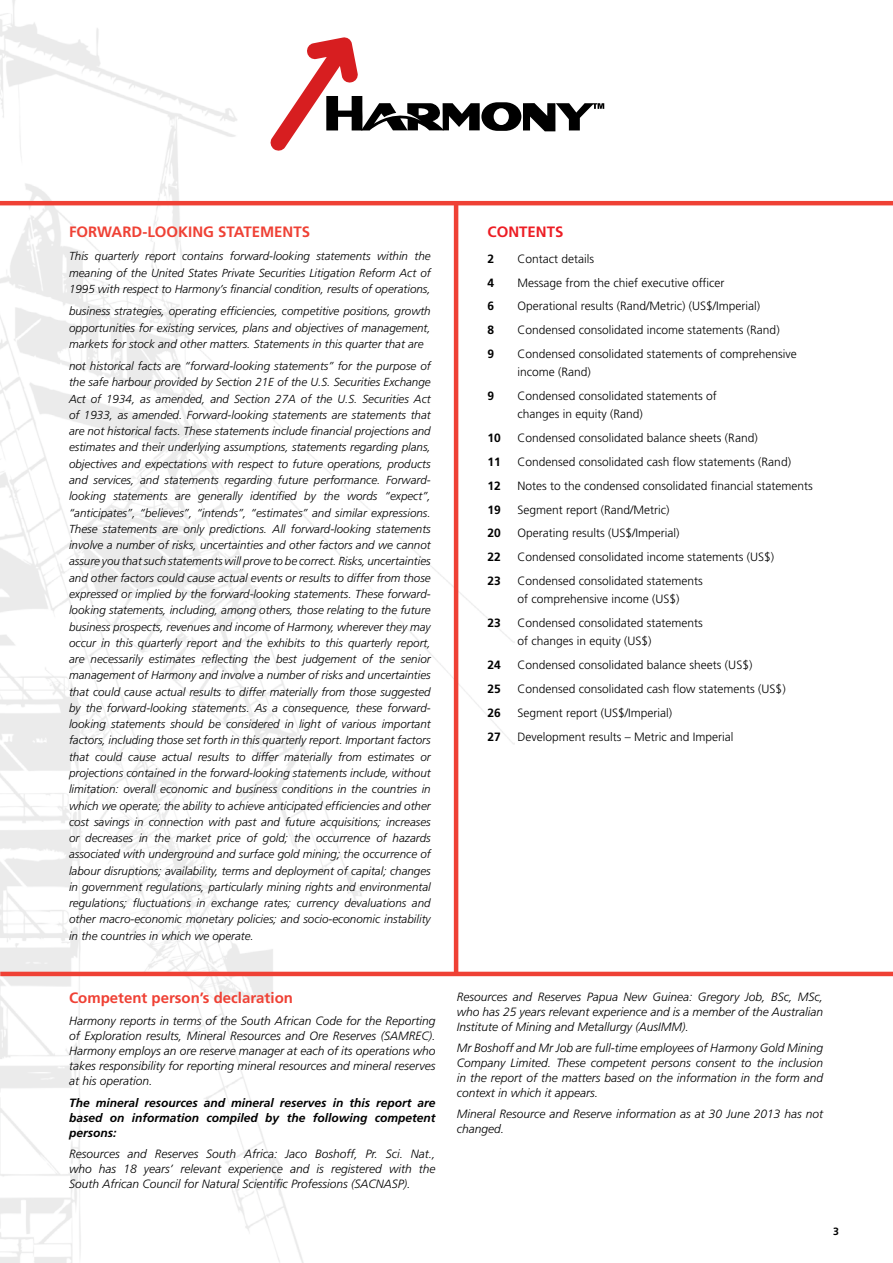
<style>
.page{position:relative;width:893px;height:1263px;background:#fff}
.page>*{position:absolute;margin:0;border:0;box-sizing:border-box;transform-origin:0 0}
.t1{font:700 15px "Frutiger LT Std";color:#ef4135}
.t2{font:700 15px "Frutiger LT Std";color:#ed1d24}
.t3{font:italic 300 12px/15px "Frutiger LT Std";color:#000;text-align:justify}
.t4{font:300 12px/18px "Frutiger LT Std";color:#000}
.t5{font:italic 700 12px/15px "Frutiger LT Std";color:#000;text-align:justify}
.t6{font:700 12px "Frutiger LT Std";color:#000}
.t7{font:italic 300 11.7px/16.4px "Frutiger LT Std";color:#000;text-align:justify}
.t8{font:700 10.5px "Frutiger LT Std";color:#000}
</style>
<div class="page">
<img style="left:0;top:0;width:515px;height:1263px">
<hr style="left:0;top:201px;width:893px;height:4px;background:#ef4135">
<hr style="left:454px;top:204px;width:4px;height:771px;background:#ef4135">
<svg style="left:269px;top:37px;width:335px;height:115px"></svg>
<hr style="left:0;top:972px;width:893px;height:4px;background:#ef4135">
<p class="t1" style="left:69px;top:223px;width:242px">FORWARD-LOOKING STATEMENTS</p>
<p class="t7" style="left:69px;top:248px;width:363px">This quarterly report contains forward-looking statements within the meaning of the United States Private Securities Litigation Reform Act of 1995 with respect to Harmony’s financial condition, results of operations,</p>
<p class="t7" style="left:69px;top:303px;width:363px">business strategies, operating efficiencies, competitive positions, growth opportunities for existing services, plans and objectives of management, markets for stock and other matters. Statements in this quarter that are</p>
<p class="t7" style="left:69px;top:358px;width:363px">not historical facts are “forward-looking statements” for the purpose of the safe harbour provided by Section 21E of the U.S. Securities Exchange Act of 1934, as amended, and Section 27A of the U.S. Securities Act of 1933, as amended. Forward-looking statements are statements that are not historical facts. These statements include financial projections and estimates and their underlying assumptions, statements regarding plans, objectives and expectations with respect to future operations, products and services, and statements regarding future performance. Forward&shy;looking statements are generally identified by the words “expect”, “anticipates”, “believes”, “intends”, “estimates” and similar expressions.<br>These statements are only predictions. All forward-looking statements involve a number of risks, uncertainties and other factors and we cannot assure you that such statements will prove to be correct. Risks, uncertainties and other factors could cause actual events or results to differ from those expressed or implied by the forward-looking statements. These forward&shy;looking statements, including, among others, those relating to the future business prospects, revenues and income of Harmony, wherever they may occur in this quarterly report and the exhibits to this quarterly report, are necessarily estimates reflecting the best judgement of the senior management of Harmony and involve a number of risks and uncertainties that could cause actual results to differ materially from those suggested by the forward-looking statements. As a consequence, these forward&shy;looking statements should be considered in light of various important factors, including those set forth in this quarterly report. Important factors that could cause actual results to differ materially from estimates or projections contained in the forward-looking statements include, without limitation: overall economic and business conditions in the countries in which we operate; the ability to achieve anticipated efficiencies and other cost savings in connection with past and future acquisitions; increases or decreases in the market price of gold; the occurrence of hazards associated with underground and surface gold mining; the occurrence of labour disruptions; availability, terms and deployment of capital; changes in government regulations, particularly mining rights and environmental regulations; fluctuations in exchange rates; currency devaluations and other macro-economic monetary policies; and socio-economic instability in the countries in which we operate.</p>
<p class="t1" style="left:69px;top:989px;width:225px">Competent person’s declaration</p>
<p class="t3" style="left:69px;top:1014px;width:368px">Harmony reports in terms of the South African Code for the Reporting of Exploration results, Mineral Resources and Ore Reserves (SAMREC).<br>Harmony employs an ore reserve manager at each of its operations who takes responsibility for reporting mineral resources and mineral reserves at his operation.</p>
<p class="t5" style="left:69px;top:1095px;width:368px">The mineral resources and mineral reserves in this report are based on information compiled by the following competent persons:</p>
<p class="t3" style="left:69px;top:1146px;width:368px">Resources and Reserves South Africa: Jaco Boshoff, Pr. Sci. Nat., who has 18 years’ relevant experience and is registered with the South African Council for Natural Scientific Professions (SACNASP).</p>
<p class="t2" style="left:487px;top:223px;width:77px">CONTENTS</p>
<p class="t6" style="left:487px;top:251px;width:8px">2</p>
<p class="t4" style="left:518px;top:250px;width:78px">Contact details</p>
<p class="t6" style="left:487px;top:275px;width:8px">4</p>
<p class="t4" style="left:518px;top:274px;width:208px">Message from the chief executive officer</p>
<p class="t6" style="left:487px;top:299px;width:8px">6</p>
<p class="t4" style="left:518px;top:297px;width:244px">Operational results (Rand/Metric) (US$/Imperial)</p>
<p class="t6" style="left:487px;top:323px;width:8px">8</p>
<p class="t4" style="left:518px;top:321px;width:264px">Condensed consolidated income statements (Rand)</p>
<p class="t6" style="left:487px;top:347px;width:8px">9</p>
<p class="t4" style="left:518px;top:345px;width:281px">Condensed consolidated statements of comprehensive income (Rand)</p>
<p class="t6" style="left:487px;top:389px;width:8px">9</p>
<p class="t4" style="left:518px;top:387px;width:201px">Condensed consolidated statements of changes in equity (Rand)</p>
<p class="t6" style="left:487px;top:431px;width:15px">10</p>
<p class="t4" style="left:518px;top:429px;width:242px">Condensed consolidated balance sheets (Rand)</p>
<p class="t6" style="left:487px;top:455px;width:15px">11</p>
<p class="t4" style="left:518px;top:453px;width:275px">Condensed consolidated cash flow statements (Rand)</p>
<p class="t6" style="left:487px;top:478px;width:15px">12</p>
<p class="t4" style="left:518px;top:477px;width:297px">Notes to the condensed consolidated financial statements</p>
<p class="t6" style="left:487px;top:502px;width:15px">19</p>
<p class="t4" style="left:518px;top:501px;width:153px">Segment report (Rand/Metric)</p>
<p class="t6" style="left:487px;top:526px;width:15px">20</p>
<p class="t4" style="left:518px;top:524px;width:163px">Operating results (US$/Imperial)</p>
<p class="t6" style="left:487px;top:550px;width:15px">22</p>
<p class="t4" style="left:518px;top:548px;width:258px">Condensed consolidated income statements (US$)</p>
<p class="t6" style="left:487px;top:574px;width:15px">23</p>
<p class="t4" style="left:518px;top:572px;width:187px">Condensed consolidated statements of comprehensive income (US$)</p>
<p class="t6" style="left:487px;top:616px;width:15px">23</p>
<p class="t4" style="left:518px;top:614px;width:187px">Condensed consolidated statements of changes in equity (US$)</p>
<p class="t6" style="left:487px;top:658px;width:15px">24</p>
<p class="t4" style="left:518px;top:656px;width:236px">Condensed consolidated balance sheets (US$)</p>
<p class="t6" style="left:487px;top:682px;width:15px">25</p>
<p class="t4" style="left:518px;top:680px;width:270px">Condensed consolidated cash flow statements (US$)</p>
<p class="t6" style="left:487px;top:705px;width:15px">26</p>
<p class="t4" style="left:518px;top:704px;width:156px">Segment report (US$/Imperial)</p>
<p class="t6" style="left:487px;top:729px;width:15px">27</p>
<p class="t4" style="left:518px;top:728px;width:217px">Development results – Metric and Imperial</p>
<p class="t3" style="left:457px;top:989px;width:368px">Resources and Reserves Papua New Guinea: Gregory Job, BSc, MSc, who has 25 years relevant experience and is a member of the Australian Institute of Mining and Metallurgy (AusIMM).</p>
<p class="t3" style="left:457px;top:1040px;width:368px">Mr Boshoff and Mr Job are full-time employees of Harmony Gold Mining Company Limited. These competent persons consent to the inclusion in the report of the matters based on the information in the form and context in which it appears.</p>
<p class="t3" style="left:457px;top:1107px;width:368px">Mineral Resource and Reserve information as at 30 June 2013 has not changed.</p>
<p class="t8" style="left:833px;top:1225px;width:7px">3</p>
</div>
